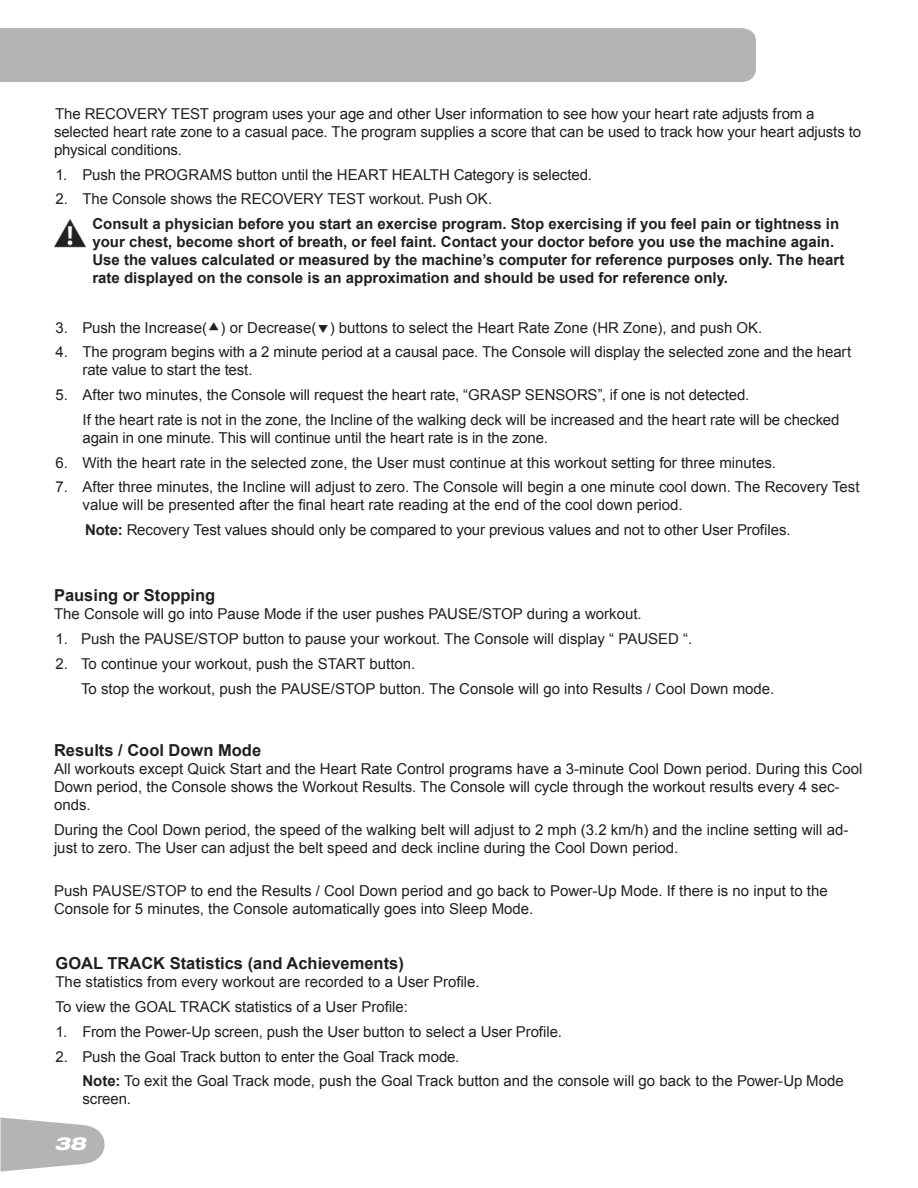
<style>
.page{position:relative;width:918px;height:1188px;background:#fff}
.page>*{position:absolute;margin:0;border:0;box-sizing:border-box;transform-origin:0 0}
.t1{font:italic 800 expanded 18px "Helvetica Neue";color:#fff}
.t2{font:700 16.5px "Arial";color:#231f20}
.t3{font:15px/18px "Arial";color:#231f20}
.t4{font:700 15px/18px "Arial";color:#231f20}
.s1{font-weight:700}
</style>
<div class="page">
<div style="left:0;top:28px;width:756px;height:54px;background:#b3b4b4"></div>
<svg style="left:0;top:1118px;width:105px;height:54px"></svg>
<img style="left:54px;top:219px;width:32px;height:29px">
<p class="t3" style="left:54px;top:105px;width:809px">The RECOVERY TEST program uses your age and other User information to see how your heart rate adjusts from a selected heart rate zone to a casual pace. The program supplies a score that can be used to track how your heart adjusts to physical conditions.</p>
<p class="t3" style="left:56px;top:166px;width:538px">1. Push the PROGRAMS button until the HEART HEALTH Category is selected.</p>
<p class="t3" style="left:56px;top:190px;width:438px">2. The Console shows the RECOVERY TEST workout. Push OK.</p>
<p class="t4" style="left:92px;top:215px;width:753px">Consult a physician before you start an exercise program. Stop exercising if you feel pain or tightness in your chest, become short of breath, or feel faint. Contact your doctor before you use the machine again.<br>Use the values calculated or measured by the machine’s computer for reference purposes only. The heart rate displayed on the console is an approximation and should be used for reference only.</p>
<p class="t3" style="left:56px;top:319px;width:708px">3. Push the Increase( ) or Decrease( ) buttons to select the Heart Rate Zone (HR Zone), and push OK.</p>
<p class="t3" style="left:83px;top:343px;width:770px;text-indent:-27px">4. The program begins with a 2 minute period at a causal pace. The Console will display the selected zone and the heart rate value to start the test.</p>
<p class="t3" style="left:83px;top:383px;width:758px;line-height:24.8px;text-indent:-27px">5. After two minutes, the Console will request the heart rate, “GRASP SENSORS”, if one is not detected.<br>If the heart rate is not in the zone, the Incline of the walking deck will be increased and the heart rate will be checked</p>
<p class="t3" style="left:83px;top:429px;width:467px">again in one minute. This will continue until the heart rate is in the zone.</p>
<p class="t3" style="left:56px;top:454px;width:722px">6. With the heart rate in the selected zone, the User must continue at this workout setting for three minutes.</p>
<p class="t3" style="left:83px;top:478px;width:779px;text-indent:-27px">7. After three minutes, the Incline will adjust to zero. The Console will begin a one minute cool down. The Recovery Test value will be presented after the final heart rate reading at the end of the cool down period.</p>
<p class="t3" style="left:85px;top:521px;width:707px"><span class="s1">Note:</span> Recovery Test values should only be compared to your previous values and not to other User Profiles.</p>
<p class="t2" style="left:54px;top:585px;width:163px">Pausing or Stopping</p>
<p class="t3" style="left:54px;top:605px;width:589px">The Console will go into Pause Mode if the user pushes PAUSE/STOP during a workout.</p>
<p class="t3" style="left:55px;top:630px;width:639px">1. Push the PAUSE/STOP button to pause your workout. The Console will display “ PAUSED “.</p>
<p class="t3" style="left:81px;top:651px;width:695px;line-height:24.8px;text-indent:-26px">2. To continue your workout, push the START button.<br>To stop the workout, push the PAUSE/STOP button. The Console will go into Results / Cool Down mode.</p>
<p class="t2" style="left:54px;top:739px;width:209px">Results / Cool Down Mode</p>
<p class="t3" style="left:54px;top:760px;width:810px">All workouts except Quick Start and the Heart Rate Control programs have a 3-minute Cool Down period. During this Cool<br>Down period, the Console shows the Workout Results. The Console will cycle through the workout results every 4 sec&shy;onds.</p>
<p class="t3" style="left:54px;top:821px;width:796px">During the Cool Down period, the speed of the walking belt will adjust to 2 mph (3.2 km/h) and the incline setting will ad&shy;just to zero. The User can adjust the belt speed and deck incline during the Cool Down period.</p>
<p class="t3" style="left:54px;top:882px;width:775px">Push PAUSE/STOP to end the Results / Cool Down period and go back to Power-Up Mode. If there is no input to the<br>Console for 5 minutes, the Console automatically goes into Sleep Mode.</p>
<p class="t2" style="left:56px;top:953px;width:350px">GOAL TRACK Statistics (and Achievements)</p>
<p class="t3" style="left:56px;top:970px;width:426px;line-height:24.8px">The statistics from every workout are recorded to a User Profile.<br>To view the GOAL TRACK statistics of a User Profile:</p>
<p class="t3" style="left:56px;top:1023px;width:508px">1. From the Power-Up screen, push the User button to select a User Profile.</p>
<p class="t3" style="left:82px;top:1044px;width:763px;line-height:24.8px;text-indent:-27px">2. Push the Goal Track button to enter the Goal Track mode.<br><span class="s1">Note:</span> To exit the Goal Track mode, push the Goal Track button and the console will go back to the Power-Up Mode</p>
<p class="t3" style="left:82px;top:1090px;width:50px">screen.</p>
<p class="t1" style="left:54px;top:1132px;width:33px">38</p>
</div>
